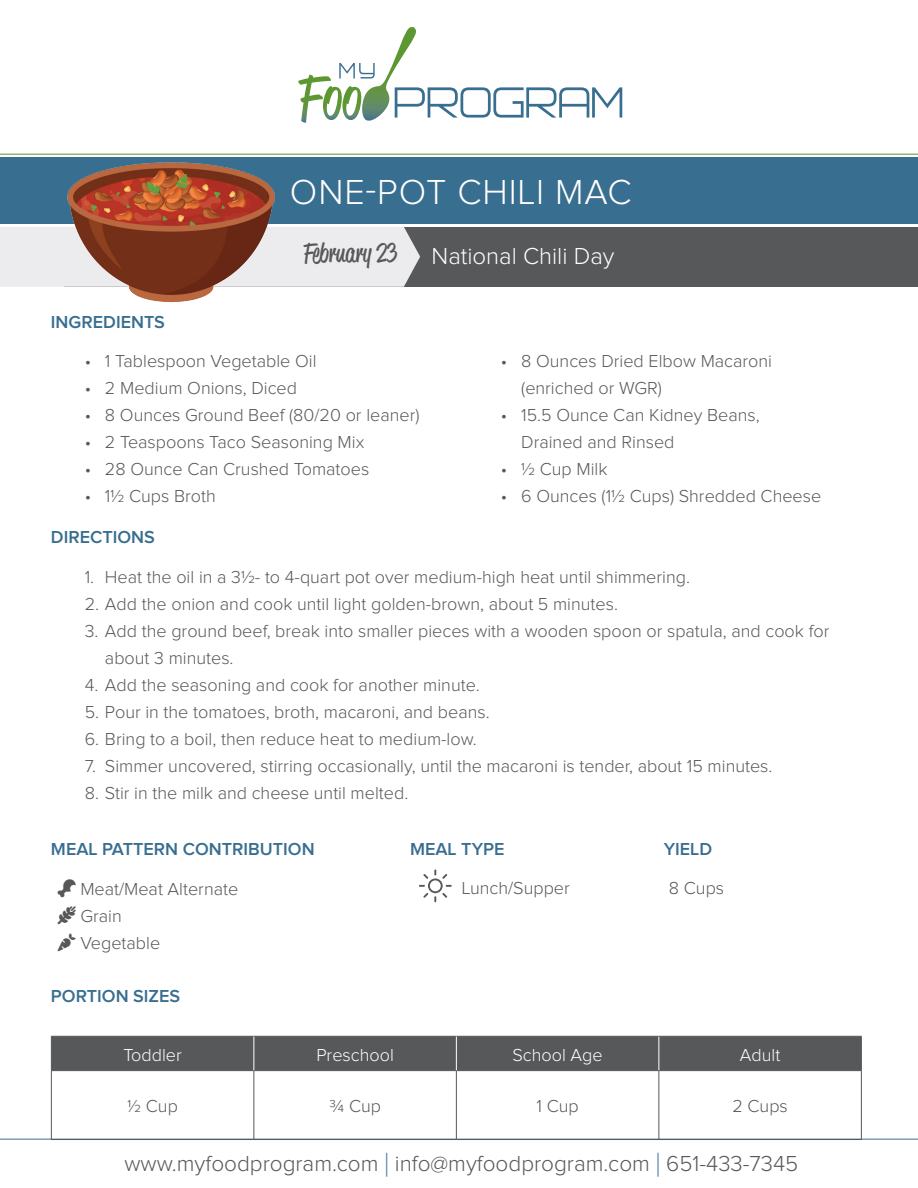
<style>
.page{position:relative;width:918px;height:1188px;background:#fff}
.page>*{position:absolute;margin:0;border:0;box-sizing:border-box;transform-origin:0 0}
.t1{font:300 36px "Proxima Nova";letter-spacing:.025em;color:#fff}
.t2{font:27px "Reklame Script";color:#57585a}
.t3{font:300 24px "Proxima Nova";color:#fff}
.t4{font:300 22.5px "Proxima Nova";color:#57585a}
.t5{font:300 18px/27px "Proxima Nova";color:#57585a}
.t6{font:600 18px "Proxima Nova";color:#386e8f}
.t7{font:300 18px "Proxima Nova";color:#fff}
.s1{font-size:33.75px;color:#386e8f}
</style>
<div class="page">
<div style="left:65px;top:227px;width:853px;height:59px;background:#57585a"></div>
<div style="left:0;top:227px;width:420px;height:60px;background:#ececee"></div>
<div style="left:0;top:157px;width:918px;height:67px;background:#386e8f"></div>
<hr style="left:0;top:154px;width:918px;height:1px;background:#5c9731">
<hr style="left:0;top:1139px;width:918px;height:1px;background:#386e8f">
<svg style="left:298px;top:27px;width:324px;height:96px"></svg>
<div style="left:52px;top:1037px;width:809px;height:33px;background:#57585a"></div>
<hr style="left:51px;top:1036px;width:203px;height:1px;background:#57585a">
<hr style="left:51px;top:1037px;width:1px;height:33px;background:#57585a">
<hr style="left:254px;top:1036px;width:202px;height:1px;background:#57585a">
<hr style="left:456px;top:1036px;width:203px;height:1px;background:#57585a">
<hr style="left:659px;top:1036px;width:203px;height:1px;background:#57585a">
<hr style="left:861px;top:1037px;width:1px;height:33px;background:#57585a">
<hr style="left:51px;top:1070px;width:203px;height:1px;background:#57585a">
<hr style="left:51px;top:1071px;width:1px;height:68px;background:#57585a">
<hr style="left:254px;top:1070px;width:202px;height:1px;background:#57585a">
<hr style="left:253px;top:1071px;width:1px;height:68px;background:#57585a">
<hr style="left:456px;top:1070px;width:203px;height:1px;background:#57585a">
<hr style="left:456px;top:1071px;width:1px;height:68px;background:#57585a">
<hr style="left:659px;top:1070px;width:203px;height:1px;background:#57585a">
<hr style="left:658px;top:1071px;width:1px;height:68px;background:#57585a">
<hr style="left:861px;top:1071px;width:1px;height:68px;background:#57585a">
<hr style="left:51px;top:1139px;width:203px;height:1px;background:#57585a">
<hr style="left:254px;top:1139px;width:202px;height:1px;background:#57585a">
<hr style="left:456px;top:1139px;width:203px;height:1px;background:#57585a">
<hr style="left:659px;top:1139px;width:203px;height:1px;background:#57585a">
<hr style="left:253px;top:1037px;width:1px;height:33px;background:#fff">
<hr style="left:456px;top:1037px;width:1px;height:33px;background:#fff">
<hr style="left:658px;top:1037px;width:1px;height:33px;background:#fff">
<img style="left:56px;top:153px;width:230px;height:150px">
<svg style="left:419px;top:869px;width:33px;height:33px"></svg>
<p class="t1" style="left:290px;top:175px;width:343px">ONE-POT CHILI MAC</p>
<p class="t6" style="left:51px;top:314px;width:116px">INGREDIENTS</p>
<p class="t2" style="left:303px;top:235px;width:95px">February 23</p>
<p class="t3" style="left:432px;top:245px;width:184px">National Chili Day</p>
<p class="t5" style="left:85px;top:348px;width:233px">• 1 Tablespoon Vegetable Oil</p>
<p class="t5" style="left:85px;top:375px;width:214px">• 2 Medium Onions, Diced</p>
<p class="t5" style="left:85px;top:402px;width:336px">• 8 Ounces Ground Beef (80/20 or leaner)</p>
<p class="t5" style="left:85px;top:429px;width:281px">• 2 Teaspoons Taco Seasoning Mix</p>
<p class="t5" style="left:85px;top:456px;width:286px">• 28 Ounce Can Crushed Tomatoes</p>
<p class="t5" style="left:85px;top:483px;width:132px">• 11/2 Cups Broth</p>
<p class="t6" style="left:51px;top:529px;width:105px">DIRECTIONS</p>
<p class="t5" style="left:521px;top:348px;width:252px;text-indent:-20px">• 8 Ounces Dried Elbow Macaroni (enriched or WGR)</p>
<p class="t5" style="left:521px;top:402px;width:240px;text-indent:-20px">• 15.5 Ounce Can Kidney Beans,<br>Drained and Rinsed</p>
<p class="t5" style="left:501px;top:456px;width:108px">• 1/2 Cup Milk</p>
<p class="t5" style="left:501px;top:483px;width:322px">• 6 Ounces (11/2 Cups) Shredded Cheese</p>
<p class="t5" style="left:85px;top:564px;width:607px">1. Heat the oil in a 31/2- to 4-quart pot over medium-high heat until shimmering.</p>
<p class="t5" style="left:85px;top:591px;width:535px">2. Add the onion and cook until light golden-brown, about 5 minutes.</p>
<p class="t5" style="left:105px;top:618px;width:726px;text-indent:-20px">3. Add the ground beef, break into smaller pieces with a wooden spoon or spatula, and cook for about 3 minutes.</p>
<p class="t5" style="left:85px;top:672px;width:396px">4. Add the seasoning and cook for another minute.</p>
<p class="t5" style="left:85px;top:699px;width:406px">5. Pour in the tomatoes, broth, macaroni, and beans.</p>
<p class="t5" style="left:85px;top:726px;width:394px">6. Bring to a boil, then reduce heat to medium-low.</p>
<p class="t5" style="left:85px;top:753px;width:689px">7. Simmer uncovered, stirring occasionally, until the macaroni is tender, about 15 minutes.</p>
<p class="t5" style="left:85px;top:780px;width:325px">8. Stir in the milk and cheese until melted.</p>
<p class="t6" style="left:51px;top:840px;width:265px">MEAL PATTERN CONTRIBUTION</p>
<p class="t6" style="left:410px;top:840px;width:96px">MEAL TYPE</p>
<p class="t6" style="left:664px;top:840px;width:50px">YIELD</p>
<p class="t5" style="left:80px;top:877px;width:159px">Meat/Meat Alternate</p>
<p class="t5" style="left:80px;top:904px;width:43px">Grain</p>
<p class="t5" style="left:80px;top:931px;width:81px">Vegetable</p>
<p class="t6" style="left:51px;top:988px;width:131px">PORTION SIZES</p>
<p class="t5" style="left:462px;top:875px;width:110px">Lunch/Supper</p>
<p class="t5" style="left:669px;top:875px;width:57px">8 Cups</p>
<p class="t7" style="left:123px;top:1046px;width:60px">Toddler</p>
<p class="t7" style="left:316px;top:1046px;width:79px">Preschool</p>
<p class="t7" style="left:512px;top:1046px;width:92px">School Age</p>
<p class="t7" style="left:740px;top:1046px;width:42px">Adult</p>
<p class="t5" style="left:127px;top:1093px;width:52px">1/2 Cup</p>
<p class="t5" style="left:329px;top:1093px;width:53px">3/4 Cup</p>
<p class="t5" style="left:537px;top:1093px;width:44px">1 Cup</p>
<p class="t5" style="left:732px;top:1093px;width:57px">2 Cups</p>
<p class="t4" style="left:124px;top:1153px;width:675px">www.myfoodprogram.com <span class="s1">|</span> info@myfoodprogram.com <span class="s1">|</span> 651-433-7345</p>
</div>
